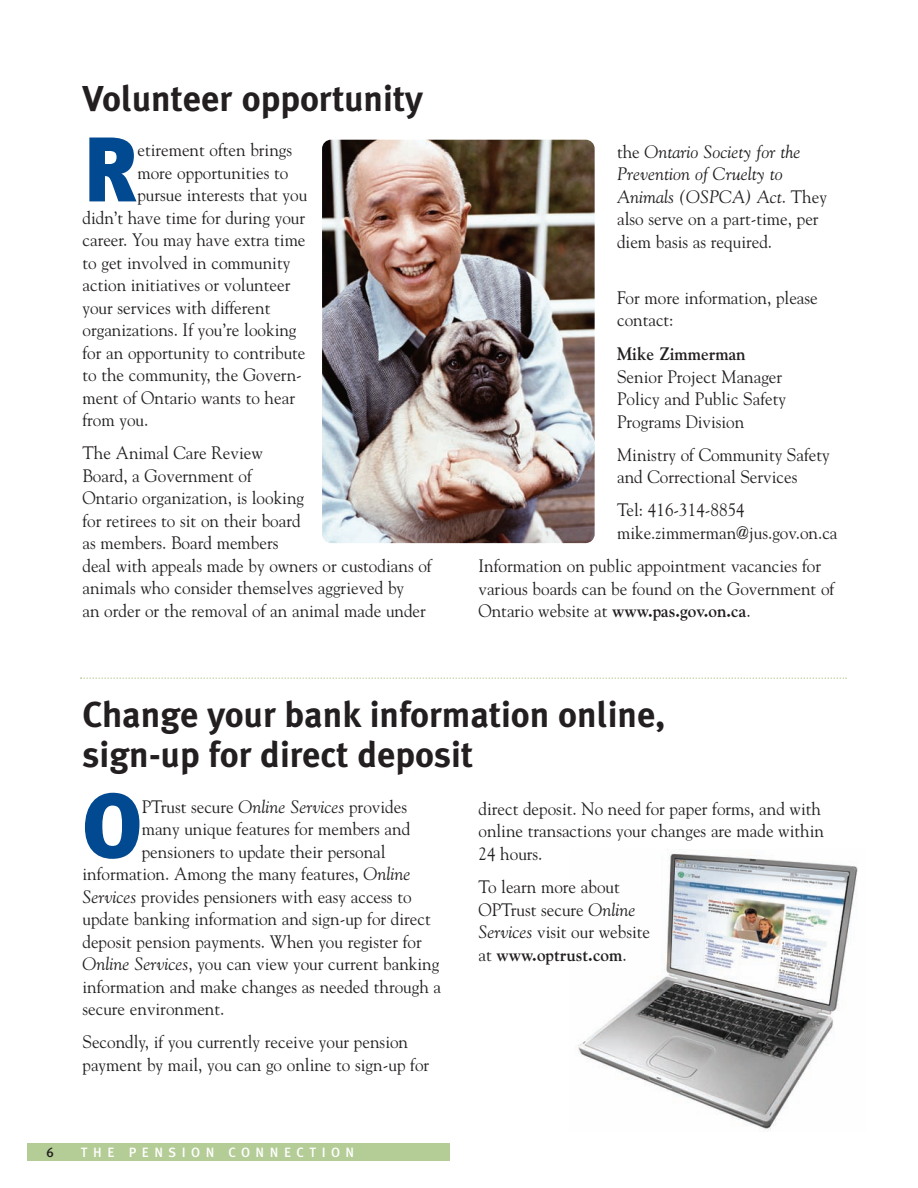
<style>
.page{position:relative;width:918px;height:1188px;background:#fff}
.page>*{position:absolute;margin:0;border:0;box-sizing:border-box;transform-origin:0 0}
.t1{font:900 91.65px "Meta Plus";color:#014990;scale:.95 1}
.t2{font:700 36px/40.5px "Meta Plus";color:#231f20}
.t3{font:18px/22.5px "Goudy";color:#231f20;scale:.95 1}
.t4{font:italic 18px/22.5px "Goudy";color:#231f20}
.t5{font:700 18px "Goudy";color:#231f20;scale:.95 1}
.t6{font:13.5px "Meta Plus Medium Caps";letter-spacing:.4em;color:#fff}
.t7{font:13.5px "Meta Plus Medium Caps";color:#231f20}
.s1{font-style:normal}
.s2{font-weight:700}
.s3{font-style:italic}
</style>
<div class="page">
<img style="left:578px;top:853px;width:280px;height:278px">
<div style="left:27px;top:1143px;width:423px;height:18px;background:#b4cc95"></div>
<svg style="left:80px;top:677px;width:767px;height:2px"></svg>
<img style="left:322px;top:140px;width:273px;height:403px;border-radius:9px">
<h2 class="t2" style="left:82px;top:78px;width:342px">Volunteer opportunity</h2>
<h1 class="t1" style="left:82px;top:116px;width:59px">R</h1>
<p class="t3" style="left:137px;top:139px;width:164px">etirement often brings</p>
<p class="t3" style="left:137px;top:161px;width:160px">more opportunities to</p>
<p class="t3" style="left:137px;top:184px;width:180px">pursue interests that you</p>
<p class="t3" style="left:82px;top:206px;width:236px">didn’t have time for during your</p>
<p class="t3" style="left:82px;top:229px;width:236px">career. You may have extra time</p>
<p class="t3" style="left:82px;top:251px;width:220px">to get involved in community</p>
<p class="t3" style="left:82px;top:274px;width:220px">action initiatives or volunteer</p>
<p class="t3" style="left:82px;top:296px;width:199px">your services with different</p>
<p class="t3" style="left:82px;top:319px;width:227px">organizations. If you’re looking</p>
<p class="t3" style="left:82px;top:341px;width:236px">for an opportunity to contribute</p>
<p class="t3" style="left:82px;top:364px;width:232px">to the community, the Govern-</p>
<p class="t3" style="left:82px;top:386px;width:225px">ment of Ontario wants to hear</p>
<p class="t3" style="left:82px;top:409px;width:71px">from you.</p>
<p class="t3" style="left:82px;top:442px;width:369px">The Animal Care Review<br>Board, a Government of<br>Ontario organization, is looking<br>for retirees to sit on their board<br>as members. Board members<br>deal with appeals made by owners or custodians of animals who consider themselves aggrieved by<br>an order or the removal of an animal made under</p>
<p class="t4" style="left:617px;top:140px;width:211px"><span class="s1">the</span> Ontario Society for the<br>Prevention of Cruelty to<br>Animals (OSPCA) Act<span class="s1">. They also serve on a part-time, per diem basis as required.</span></p>
<p class="t3" style="left:617px;top:286px;width:213px">For more information, please contact:</p>
<p class="t5" style="left:617px;top:343px;width:137px">Mike Zimmerman</p>
<p class="t3" style="left:617px;top:365px;width:179px">Senior Project Manager<br>Policy and Public Safety<br>Programs Division</p>
<p class="t3" style="left:617px;top:443px;width:225px">Ministry of Community Safety and Correctional Services</p>
<p class="t3" style="left:617px;top:499px;width:234px">Tel: 416-314-8854 mike.zimmerman@jus.gov.on.ca</p>
<p class="t3" style="left:478px;top:555px;width:376px">Information on public appointment vacancies for various boards can be found on the Government of<br>Ontario website at <span class="s2">www.pas.gov.on.ca</span>.</p>
<h2 class="t2" style="left:82px;top:694px;width:584px">Change your bank information online, sign-up for direct deposit</h2>
<h1 class="t1" style="left:82px;top:773px;width:64px">O</h1>
<p class="t3" style="left:142px;top:795px;width:281px">PTrust secure <span class="s3">Online Services</span> provides</p>
<p class="t3" style="left:142px;top:818px;width:284px">many unique features for members and</p>
<p class="t3" style="left:142px;top:840px;width:258px">pensioners to update their personal</p>
<p class="t3" style="left:83px;top:863px;width:347px">information. Among the many features, <span class="s3">Online</span></p>
<p class="t3" style="left:83px;top:885px;width:348px"><span class="s3">Services</span> provides pensioners with easy access to</p>
<p class="t3" style="left:83px;top:908px;width:368px">update banking information and sign-up for direct</p>
<p class="t3" style="left:83px;top:930px;width:359px">deposit pension payments. When you register for</p>
<p class="t3" style="left:82px;top:953px;width:377px"><span class="s3">Online Services</span>, you can view your current banking</p>
<p class="t3" style="left:82px;top:975px;width:379px">information and make changes as needed through a</p>
<p class="t3" style="left:82px;top:998px;width:151px">secure environment.</p>
<p class="t3" style="left:82px;top:1031px;width:367px">Secondly, if you currently receive your pension payment by mail, you can go online to sign-up for</p>
<p class="t7" style="left:46px;top:1144px;width:9px">6</p>
<p class="t6" style="left:81px;top:1144px;width:275px">THE PENSION CONNECTION</p>
<p class="t3" style="left:478px;top:797px;width:365px">direct deposit. No need for paper forms, and with online transactions your changes are made within<br>24 hours.</p>
<p class="t3" style="left:478px;top:876px;width:182px">To learn more about<br>OPTrust secure <span class="s3">Online<br>Services</span> visit our website at <span class="s2">www.optrust.com</span>.</p>
</div>
